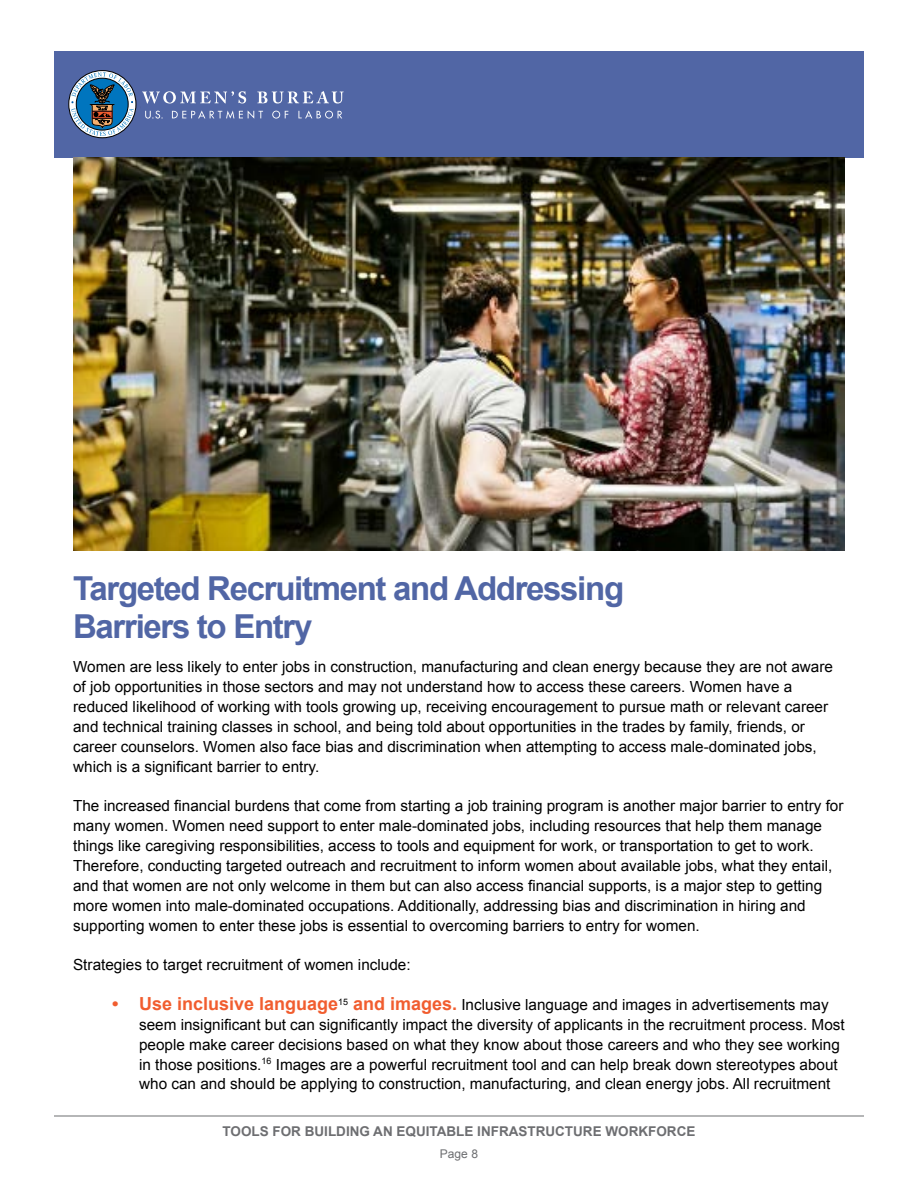
<style>
.page{position:relative;width:918px;height:1188px;background:#fff}
.page>*{position:absolute;margin:0;border:0;box-sizing:border-box;transform-origin:0 0}
.NEW_HEAD_1{font:700 33px/37.5px "Arial";letter-spacing:-.04em;color:#5166a5}
.Body_text{font:15.3px/19.8px "Arial";color:#000}
.Main_Title{font:700 13.5px "Arial";color:#6d6e71}
.t1{font:12px "Arial";color:#6d6e71}
.s1{font-weight:700;font-size:18px;color:#f15d2f}
</style>
<div class="page">
<div style="left:54px;top:51px;width:810px;height:107px;background:#5166a5"></div>
<svg style="left:142px;top:91px;width:202px;height:28px"></svg>
<div style="left:68px;top:70px;width:68px;height:68px;border:1px solid #000;border-radius:50%"></div>
<svg style="left:71px;top:72px;width:63px;height:64px;background:#5a82a1"></svg>
<hr style="left:54px;top:1116px;width:810px;height:1px;background:#6d6e71">
<img style="left:74px;top:158px;width:770px;height:393px">
<p class="NEW_HEAD_1" style="left:73px;top:571px;width:553px">Targeted Recruitment and Addressing<br>Barriers to Entry</p>
<p class="Body_text" style="left:73px;top:657px;width:761px">Women are less likely to enter jobs in construction, manufacturing and clean energy because they are not aware of job opportunities in those sectors and may not understand how to access these careers. Women have a reduced likelihood of working with tools growing up, receiving encouragement to pursue math or relevant career and technical training classes in school, and being told about opportunities in the trades by family, friends, or career counselors. Women also face bias and discrimination when attempting to access male-dominated jobs, which is a significant barrier to entry.</p>
<p class="Body_text" style="left:73px;top:796px;width:772px">The increased financial burdens that come from starting a job training program is another major barrier to entry for many women. Women need support to enter male-dominated jobs, including resources that help them manage things like caregiving responsibilities, access to tools and equipment for work, or transportation to get to work.<br>Therefore, conducting targeted outreach and recruitment to inform women about available jobs, what they entail, and that women are not only welcome in them but can also access financial supports, is a major step to getting more women into male-dominated occupations. Additionally, addressing bias and discrimination in hiring and supporting women to enter these jobs is essential to overcoming barriers to entry for women.</p>
<p class="Body_text" style="left:73px;top:955px;width:339px">Strategies to target recruitment of women include:</p>
<p class="Body_text" style="left:139px;top:995px;width:707px;text-indent:-27px"><span class="s1">• Use inclusive language</span><sup>15</sup> <span class="s1">and images.</span> Inclusive language and images in advertisements may seem insignificant but can significantly impact the diversity of applicants in the recruitment process. Most people make career decisions based on what they know about those careers and who they see working in those positions.<sup>16</sup> Images are a powerful recruitment tool and can help break down stereotypes about who can and should be applying to construction, manufacturing, and clean energy jobs. All recruitment</p>
<p class="Main_Title" style="left:223px;top:1123px;width:474px">TOOLS FOR BUILDING AN EQUITABLE INFRASTRUCTURE WORKFORCE</p>
<p class="t1" style="left:440px;top:1146px;width:40px">Page 8</p>
</div>
